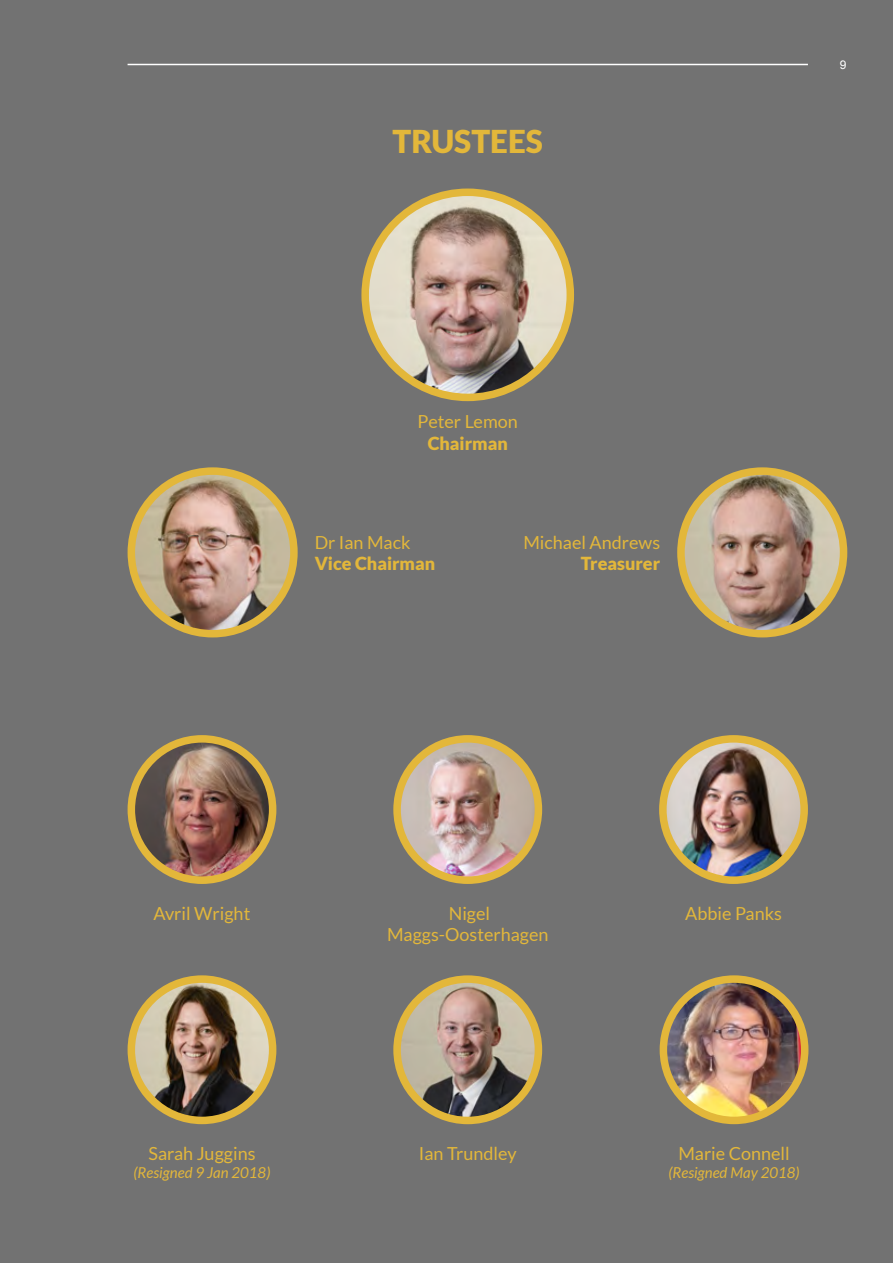
<style>
.page{position:relative;width:893px;height:1263px;background:#727272}
.page>*{position:absolute;margin:0;border:0;box-sizing:border-box;transform-origin:0 0}
.t1{font:900 31.5px "Lato";color:#e3b73a}
.t2{font:18px "Lato";color:#e3b73a}
.t3{font:900 18px "Lato";color:#e3b73a}
.t4{font:italic 15px "Lato";color:#e3b73a}
.t5{font:12px "Arial";color:#fff}
</style>
<div class="page">
<hr style="left:128px;top:64px;width:680px;height:1px;background:#fff">
<img style="left:365px;top:192px;width:205px;height:205px;border-radius:103px">
<div style="left:361px;top:189px;width:213px;height:212px;border:8px solid #e3b73a;border-radius:50%"></div>
<img style="left:131px;top:471px;width:163px;height:163px;border-radius:81px">
<div style="left:128px;top:467px;width:170px;height:170px;border:8px solid #e3b73a;border-radius:50%"></div>
<img style="left:131px;top:979px;width:142px;height:141px;border-radius:71px">
<div style="left:128px;top:975px;width:148px;height:149px;border:8px solid #e3b73a;border-radius:50%"></div>
<img style="left:663px;top:979px;width:142px;height:141px;border-radius:71px">
<div style="left:660px;top:975px;width:148px;height:149px;border:8px solid #e3b73a;border-radius:50%"></div>
<img style="left:397px;top:979px;width:141px;height:141px;border-radius:71px">
<div style="left:393px;top:975px;width:149px;height:149px;border:8px solid #e3b73a;border-radius:50%"></div>
<img style="left:663px;top:739px;width:141px;height:141px;border-radius:71px">
<div style="left:659px;top:735px;width:149px;height:149px;border:8px solid #e3b73a;border-radius:50%"></div>
<img style="left:397px;top:739px;width:141px;height:141px;border-radius:71px">
<div style="left:393px;top:735px;width:149px;height:149px;border:8px solid #e3b73a;border-radius:50%"></div>
<img style="left:131px;top:739px;width:141px;height:141px">
<div style="left:128px;top:735px;width:148px;height:149px;border:8px solid #e3b73a;border-radius:50%"></div>
<img style="left:681px;top:471px;width:162px;height:163px;border-radius:81px">
<div style="left:677px;top:467px;width:170px;height:170px;border:8px solid #e3b73a;border-radius:50%"></div>
<h1 class="t1" style="left:393px;top:123px;width:152px">TRUSTEES</h1>
<p class="t2" style="left:418px;top:412px;width:102px">Peter Lemon</p>
<p class="t3" style="left:428px;top:433px;width:82px">Chairman</p>
<p class="t2" style="left:315px;top:532px;width:97px">Dr Ian Mack</p>
<p class="t3" style="left:315px;top:553px;width:122px">Vice Chairman</p>
<p class="t2" style="left:523px;top:532px;width:138px">Michael Andrews</p>
<p class="t3" style="left:581px;top:553px;width:81px">Treasurer</p>
<p class="t5" style="left:840px;top:57px;width:8px">9</p>
<p class="t2" style="left:154px;top:903px;width:98px">Avril Wright</p>
<p class="t2" style="left:148px;top:1143px;width:109px">Sarah Juggins</p>
<p class="t4" style="left:133px;top:1164px;width:139px">(Resigned 9 Jan 2018)</p>
<p class="t2" style="left:449px;top:903px;width:43px">Nigel</p>
<p class="t2" style="left:685px;top:903px;width:98px">Abbie Panks</p>
<p class="t2" style="left:387px;top:925px;width:163px">Maggs-Oosterhagen</p>
<p class="t2" style="left:419px;top:1143px;width:99px">Ian Trundley</p>
<p class="t2" style="left:678px;top:1143px;width:113px">Marie Connell</p>
<p class="t4" style="left:668px;top:1164px;width:133px">(Resigned May 2018)</p>
</div>
